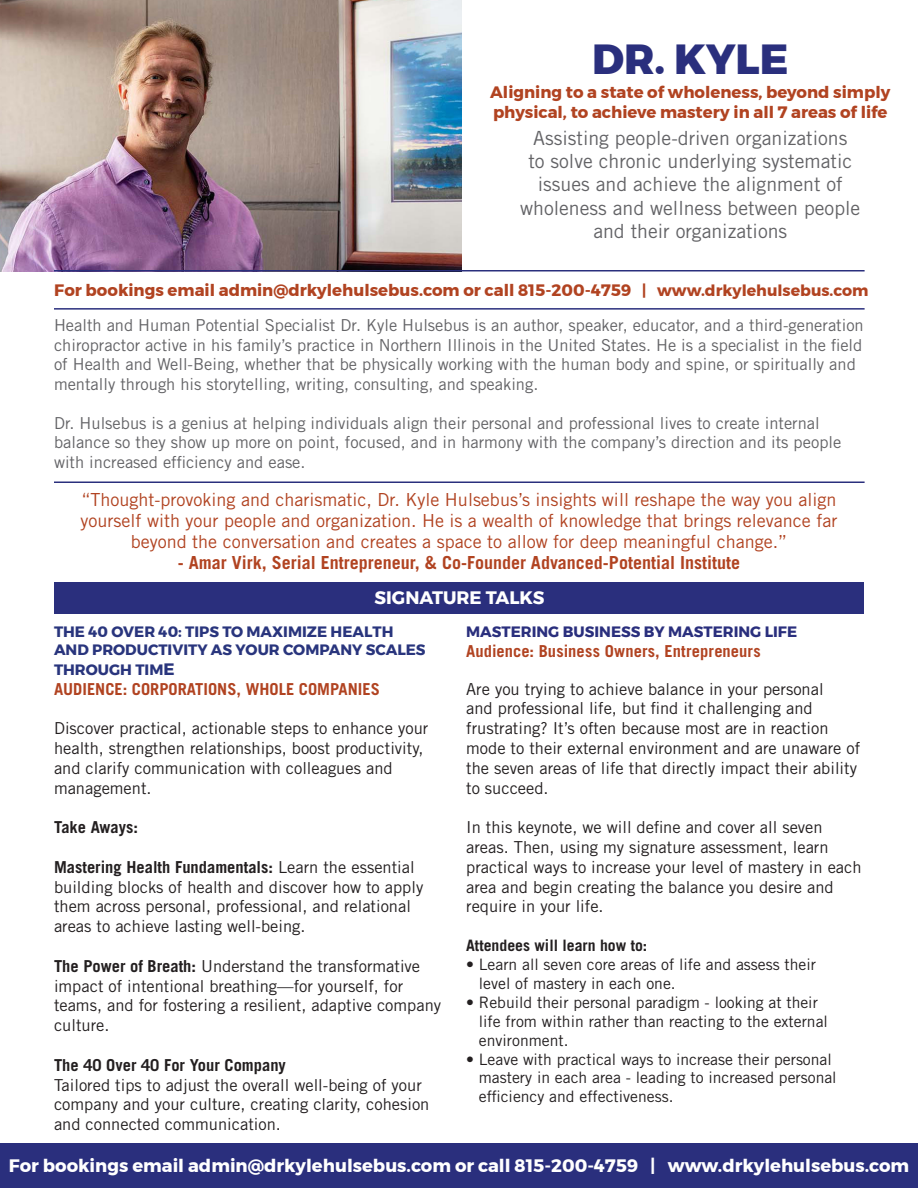
<style>
.page{position:relative;width:918px;height:1188px;background:#fff}
.page>*{position:absolute;margin:0;border:0;box-sizing:border-box;transform-origin:0 0}
.t1{font:800 42px "Montserrat";color:#2a2f7d}
.t2{font:19.5px/23.4px "Trade Gothic LT Std";color:#636366;text-align:center}
.t3{font:18px/21px "Trade Gothic LT Std";color:#b14321;text-align:center}
.t4{font:700 18px "Montserrat";color:#fff}
.t5{font:700 18px "Trade Gothic LT Std";color:#b14321}
.t6{font:16.5px/19.8px "Trade Gothic LT Std";color:#231f20}
.t7{font:16.5px/19.5px "Trade Gothic LT Std";color:#636366}
.t8{font:700 16.5px/19.5px "Montserrat";color:#b14321}
.t9{font:700 16.5px "Trade Gothic LT Std";color:#b14321}
.t10{font:700 16.5px "Trade Gothic LT Std";color:#231f20}
.t11{font:15.75px/18.9px "Trade Gothic LT Std";color:#231f20}
.t12{font:700 15.75px "Trade Gothic LT Std";color:#231f20}
.t13{font:700 15px/18px "Montserrat";color:#29357d}
.t14{font:700 15px "Montserrat";color:#2a2f7d}
.s1{font-size:15.75px}
.s2{font-size:16.5px}
.s3{font-weight:700}
</style>
<div class="page">
<img style="left:0;top:0;width:462px;height:272px">
<div style="left:0;top:1144px;width:918px;height:44px;background:#2a2f7d"></div>
<div style="left:54px;top:582px;width:810px;height:32px;background:#2a2f7d"></div>
<hr style="left:54px;top:482px;width:811px;height:1px;background:#2a2f7d">
<hr style="left:54px;top:308px;width:811px;height:2px;background:#2a2f7d">
<hr style="left:54px;top:270px;width:811px;height:2px;background:#2a2f7d">
<p class="t1" style="left:592px;top:25px;width:198px">DR. KYLE</p>
<p class="t8" style="left:490px;top:83px;width:402px">Aligning to a state of wholeness, beyond simply physical, to achieve mastery in all 7 areas of life</p>
<p class="t2" style="left:520px;top:126px;width:342px">Assisting people-driven organizations<br>to solve chronic underlying systematic issues and achieve the alignment of wholeness and wellness between people and their organizations</p>
<p class="t8" style="left:54px;top:281px;width:816px">For bookings email admin@drkylehulsebus.com or call 815-200-4759 <span class="s1">| www.drkylehulsebus.com</span></p>
<p class="t7" style="left:54px;top:316px;width:811px">Health and Human Potential Specialist Dr. Kyle Hulsebus is an author, speaker, educator, and a third-generation chiropractor active in his family’s practice in Northern Illinois in the United States. He is a specialist in the field of Health and Well-Being, whether that be physically working with the human body and spine, or spiritually and mentally through his storytelling, writing, consulting, and speaking.</p>
<p class="t7" style="left:54px;top:413px;width:789px">Dr. Hulsebus is a genius at helping individuals align their personal and professional lives to create internal balance so they show up more on point, focused, and in harmony with the company’s direction and its people with increased efficiency and ease.</p>
<p class="t3" style="left:81px;top:489px;width:758px">“Thought-provoking and charismatic, Dr. Kyle Hulsebus’s insights will reshape the way you align yourself with your people and organization. He is a wealth of knowledge that brings relevance far beyond the conversation and creates a space to allow for deep meaningful change.”</p>
<p class="t5" style="left:178px;top:551px;width:564px">- Amar Virk, Serial Entrepreneur, &amp; Co-Founder Advanced-Potential Institute</p>
<p class="t4" style="left:375px;top:583px;width:172px">SIGNATURE TALKS</p>
<p class="t14" style="left:466px;top:620px;width:333px">MASTERING BUSINESS BY MASTERING LIFE</p>
<p class="t9" style="left:466px;top:641px;width:296px">Audience: Business Owners, Entrepreneurs</p>
<p class="t6" style="left:466px;top:679px;width:396px">Are you trying to achieve balance in your personal<br>and professional life, but find it challenging and frustrating? It’s often because most are in reaction mode to their external environment and are unaware of the seven areas of life that directly impact their ability to succeed.</p>
<p class="t6" style="left:466px;top:817px;width:397px">In this keynote, we will define and cover all seven areas. Then, using my signature assessment, learn practical ways to increase your level of mastery in each area and begin creating the balance you desire and require in your life.</p>
<p class="t12" style="left:466px;top:936px;width:183px">Attendees will learn how to:</p>
<p class="t11" style="left:479px;top:955px;width:339px;text-indent:-13px">• Learn all seven core areas of life and assess their level of mastery in each one.</p>
<p class="t11" style="left:479px;top:993px;width:351px;text-indent:-13px">• Rebuild their personal paradigm - looking at their life from within rather than reacting to the external environment.</p>
<p class="t11" style="left:479px;top:1049px;width:359px;text-indent:-13px">• Leave with practical ways to increase their personal mastery in each area - leading to increased personal efficiency and effectiveness.</p>
<p class="t13" style="left:54px;top:623px;width:373px">THE 40 OVER 40: TIPS TO MAXIMIZE HEALTH<br>AND PRODUCTIVITY AS YOUR COMPANY SCALES</p>
<p class="t13" style="left:54px;top:661px;width:122px">THROUGH TIM<span class="s2">E</span></p>
<p class="t9" style="left:54px;top:679px;width:327px">AUDIENCE: CORPORATIONS, WHOLE COMPANIES</p>
<p class="t6" style="left:54px;top:718px;width:376px">Discover practical, actionable steps to enhance your health, strengthen relationships, boost productivity, and clarify communication with colleagues and management.</p>
<p class="t10" style="left:54px;top:817px;width:86px">Take Aways:</p>
<p class="t6" style="left:54px;top:857px;width:371px"><span class="s3">Mastering Health Fundamentals:</span> Learn the essential building blocks of health and discover how to apply them across personal, professional, and relational areas to achieve lasting well-being.</p>
<p class="t6" style="left:54px;top:956px;width:389px"><span class="s3">The Power of Breath:</span> Understand the transformative impact of intentional breathing—for yourself, for teams, and for fostering a resilient, adaptive company culture.</p>
<p class="t10" style="left:54px;top:1055px;width:233px">The 40 Over 40 For Your Company</p>
<p class="t6" style="left:54px;top:1075px;width:377px">Tailored tips to adjust the overall well-being of your company and your culture, creating clarity, cohesion and connected communication.</p>
<p class="t4" style="left:9px;top:1151px;width:902px">For bookings email admin@drkylehulsebus.com or call 815-200-4759 | www.drkylehulsebus.com</p>
</div>
